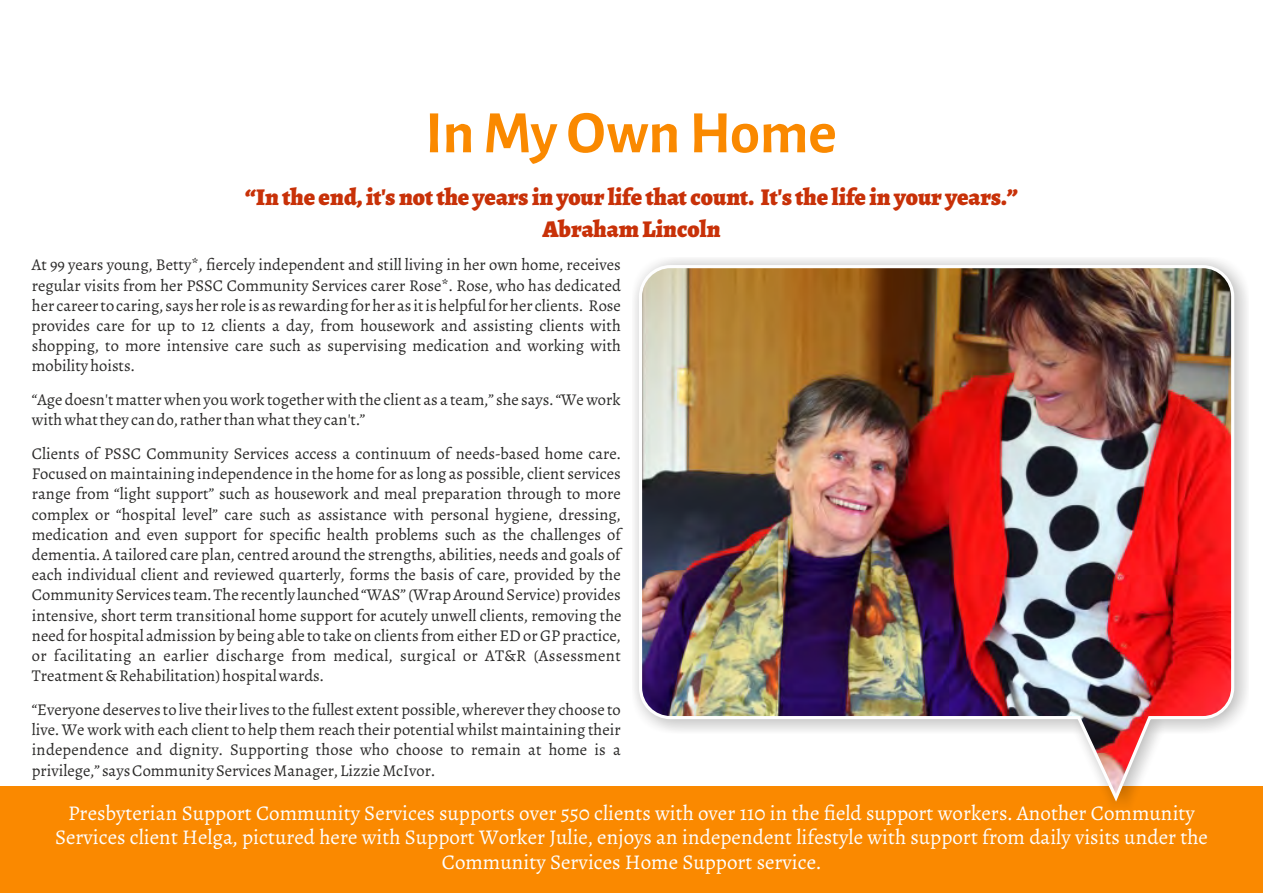
<style>
.page{position:relative;width:1263px;height:893px;background:#fff}
.page>*{position:absolute;margin:0;border:0;box-sizing:border-box;transform-origin:0 0}
.t1{font:700 60.3px "Alegreya Sans";color:#fa8900}
.t2{font:700 24px/32.7px "Alegreya";color:#c83108;text-align:center}
.t3{font:21px/24.3px "Alegreya";color:#fefefe;text-align:center}
.t4{font:16.5px/20.2px "Alegreya";color:#2b2a29;text-align:justify}
</style>
<div class="page">
<div style="left:0;top:787px;width:1263px;height:106px;background:#fa8900"></div>
<div style="left:632px;top:258px;width:616px;height:558px;background:#2b2a29;opacity:.35"></div>
<svg style="left:636px;top:262px;width:601px;height:547px"></svg>
<img style="left:642px;top:268px;width:589px;height:526px">
<h1 class="t1" style="left:425px;top:104px;width:413px">In My Own Home</h1>
<h2 class="t2" style="left:245px;top:180px;width:775px">“In the end, it's not the years in your life that count. It's the life in your years.”<br>Abraham Lincoln</h2>
<p class="t4" style="left:32px;top:255px;width:590px">At 99 years young, Betty*, fiercely independent and still living in her own home, receives regular visits from her PSSC Community Services carer Rose*. Rose, who has dedicated her career to caring, says her role is as rewarding for her as it is helpful for her clients. Rose provides care for up to 12 clients a day, from housework and assisting clients with shopping, to more intensive care such as supervising medication and working with mobility hoists.</p>
<p class="t4" style="left:32px;top:389px;width:590px">“Age doesn't matter when you work together with the client as a team,” she says. “We work with what they can do, rather than what they can't.”</p>
<p class="t4" style="left:32px;top:443px;width:591px">Clients of PSSC Community Services access a continuum of needs-based home care.<br>Focused on maintaining independence in the home for as long as possible, client services range from “light support” such as housework and meal preparation through to more complex or “hospital level” care such as assistance with personal hygiene, dressing, medication and even support for specific health problems such as the challenges of dementia. A tailored care plan, centred around the strengths, abilities, needs and goals of each individual client and reviewed quarterly, forms the basis of care, provided by the Community Services team. The recently launched “WAS” (Wrap Around Service) provides intensive, short term transitional home support for acutely unwell clients, removing the need for hospital admission by being able to take on clients from either ED or GP practice, or facilitating an earlier discharge from medical, surgical or AT&amp;R (Assessment Treatment &amp; Rehabilitation) hospital wards.</p>
<p class="t4" style="left:32px;top:699px;width:590px">“Everyone deserves to live their lives to the fullest extent possible, wherever they choose to live. We work with each client to help them reach their potential whilst maintaining their independence and dignity. Supporting those who choose to remain at home is a privilege,” says Community Services Manager, Lizzie McIvor.</p>
<p class="t3" style="left:55px;top:801px;width:1154px">Presbyterian Support Community Services supports over 550 clients with over 110 in the field support workers. Another Community<br>Services client Helga, pictured here with Support Worker Julie, enjoys an independent lifestyle with support from daily visits under the<br>Community Services Home Support service.</p>
</div>
